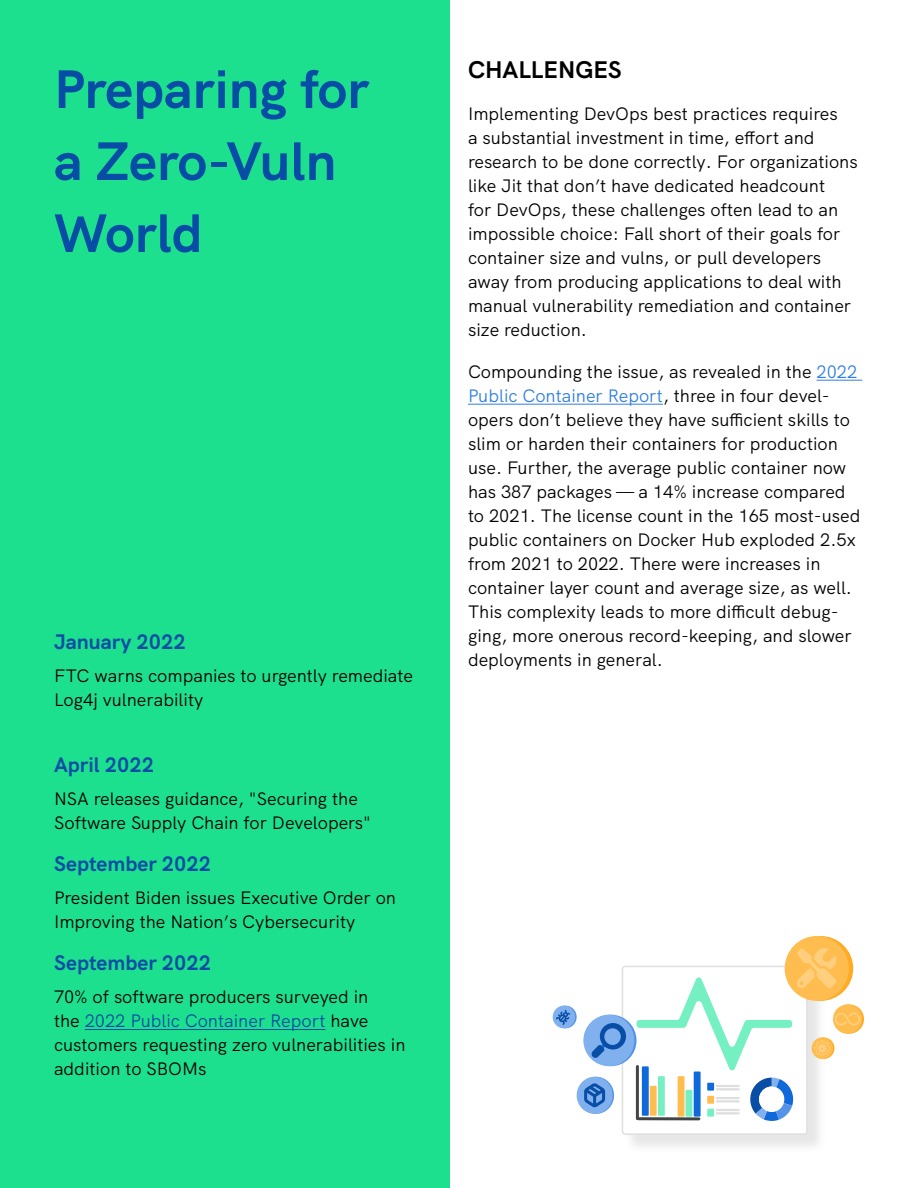
<style>
.page{position:relative;width:918px;height:1188px;background:#fff}
.page>*{position:absolute;margin:0;border:0;box-sizing:border-box;transform-origin:0 0}
.Slim_H1_Bold{font:700 54px/72px "HK Grotesk";color:#074ca5}
.Slim_OVERLINE{font:700 24px "HK Grotesk";color:#000}
.Dates{font:700 21px "HK Grotesk";color:#074ca5}
.Slim_Paragraph{font:18px/24px "HK Grotesk";color:#000}
.s1{color:#074ca5}
.s2{color:#307ee2}
</style>
<div class="page">
<div style="left:0;top:0;width:450px;height:1188px;background:#1de08f"></div>
<hr style="left:85px;top:1029px;width:240px;height:1px;background:#074ca5">
<hr style="left:817px;top:380px;width:45px;height:1px;background:#307ee2">
<hr style="left:468px;top:404px;width:195px;height:1px;background:#307ee2">
<div style="left:624px;top:968px;width:202px;height:186px;background:#dfdfdf;opacity:.75"></div>
<div style="left:622px;top:966px;width:185px;height:168px;background:#fff;border-radius:3px"></div>
<div style="left:622px;top:966px;width:186px;height:169px;border:2px solid #dfdfdf;border-radius:3px"></div>
<hr style="left:638px;top:1117px;width:61px;height:3px;background:#424545">
<div style="left:642px;top:1066px;width:7px;height:50px;background:#0f69db"></div>
<div style="left:650px;top:1086px;width:7px;height:30px;background:#ffbd4f"></div>
<div style="left:658px;top:1076px;width:7px;height:40px;background:#75f0c2"></div>
<div style="left:678px;top:1076px;width:7px;height:41px;background:#ffbd4f"></div>
<div style="left:686px;top:1090px;width:6px;height:27px;background:#75f0c2"></div>
<div style="left:694px;top:1072px;width:7px;height:45px;background:#0f69db"></div>
<div style="left:707px;top:1083px;width:7px;height:8px;background:#0f69db"></div>
<div style="left:707px;top:1096px;width:7px;height:8px;background:#ffbd4f"></div>
<div style="left:707px;top:1109px;width:7px;height:8px;background:#75f0c2"></div>
<hr style="left:636px;top:1067px;width:3px;height:52px;background:#424545">
<hr style="left:717px;top:1085px;width:22px;height:2px;background:#dedede">
<hr style="left:717px;top:1088px;width:22px;height:2px;background:#dedede">
<hr style="left:717px;top:1097px;width:22px;height:2px;background:#dedede">
<hr style="left:717px;top:1100px;width:22px;height:3px;background:#dedede">
<hr style="left:717px;top:1109px;width:22px;height:2px;background:#dedede">
<hr style="left:717px;top:1112px;width:22px;height:2px;background:#dedede">
<svg style="left:750px;top:1078px;width:44px;height:43px"></svg>
<svg style="left:835px;top:1004px;width:29px;height:30px"></svg>
<div style="left:833px;top:1004px;width:29px;height:30px;background:#ffbd4f;border-radius:50%"></div>
<svg style="left:586px;top:1015px;width:51px;height:51px"></svg>
<div style="left:583px;top:1015px;width:51px;height:51px;background:#80b0ed;border-radius:50%"></div>
<svg style="left:578px;top:1077px;width:36px;height:37px"></svg>
<div style="left:577px;top:1077px;width:36px;height:37px;background:#80b0ed;border-radius:50%"></div>
<svg style="left:592px;top:1044px;width:13px;height:14px"></svg>
<div style="left:600px;top:1023px;width:26px;height:27px;background:#084da6;border-radius:50%"></div>
<svg style="left:554px;top:1006px;width:23px;height:22px"></svg>
<div style="left:553px;top:1006px;width:22px;height:22px;background:#80b0ed;border-radius:50%"></div>
<div style="left:604px;top:1028px;width:17px;height:17px;background:#80b0ed;border-radius:50%"></div>
<svg style="left:581px;top:1081px;width:27px;height:29px"></svg>
<svg style="left:556px;top:1010px;width:14px;height:15px"></svg>
<div style="left:785px;top:936px;width:64px;height:65px;background:#ffbd4f;border-radius:50%"></div>
<svg style="left:637px;top:948px;width:223px;height:123px"></svg>
<p class="Slim_H1_Bold" style="left:54px;top:49px;width:317px">Preparing for a Zero-Vuln<br>World</p>
<p class="Dates" style="left:54px;top:626px;width:133px">January 2022</p>
<p class="Slim_Paragraph" style="left:54px;top:663px;width:361px">FTC warns companies to urgently remediate<br>Log4j vulnerability</p>
<p class="Dates" style="left:54px;top:749px;width:102px">April 2022</p>
<p class="Slim_Paragraph" style="left:54px;top:786px;width:318px">NSA releases guidance, "Securing the<br>Software Supply Chain for Developers"</p>
<p class="Dates" style="left:54px;top:848px;width:159px">September 2022</p>
<p class="Slim_Paragraph" style="left:54px;top:885px;width:344px">President Biden issues Executive Order on<br>Improving the Nation’s Cybersecurity</p>
<p class="Dates" style="left:54px;top:947px;width:159px">September 2022</p>
<p class="Slim_Paragraph" style="left:54px;top:984px;width:353px">70% of software producers surveyed in<br>the <span class="s1">2022 Public Container Report</span> have customers requesting zero vulnerabilities in addition to SBOMs</p>
<p class="Slim_OVERLINE" style="left:468px;top:51px;width:155px">CHALLENGES</p>
<p class="Slim_Paragraph" style="left:468px;top:100px;width:391px">Implementing DevOps best practices requires<br>a substantial investment in time, effort and research to be done correctly. For organizations like Jit that don’t have dedicated headcount<br>for DevOps, these challenges often lead to an impossible choice: Fall short of their goals for container size and vulns, or pull developers away from producing applications to deal with manual vulnerability remediation and container size reduction.</p>
<p class="Slim_Paragraph" style="left:468px;top:358px;width:394px">Compounding the issue, as revealed in the <span class="s2">2022<br>Public Container Report</span>, three in four devel&shy;opers don’t believe they have sufficient skills to slim or harden their containers for production use. Further, the average public container now has 387 packages — a 14% increase compared to 2021. The license count in the 165 most-used public containers on Docker Hub exploded 2.5x from 2021 to 2022. There were increases in container layer count and average size, as well.<br>This complexity leads to more difficult debug&shy;ging, more onerous record-keeping, and slower deployments in general.</p>
</div>
